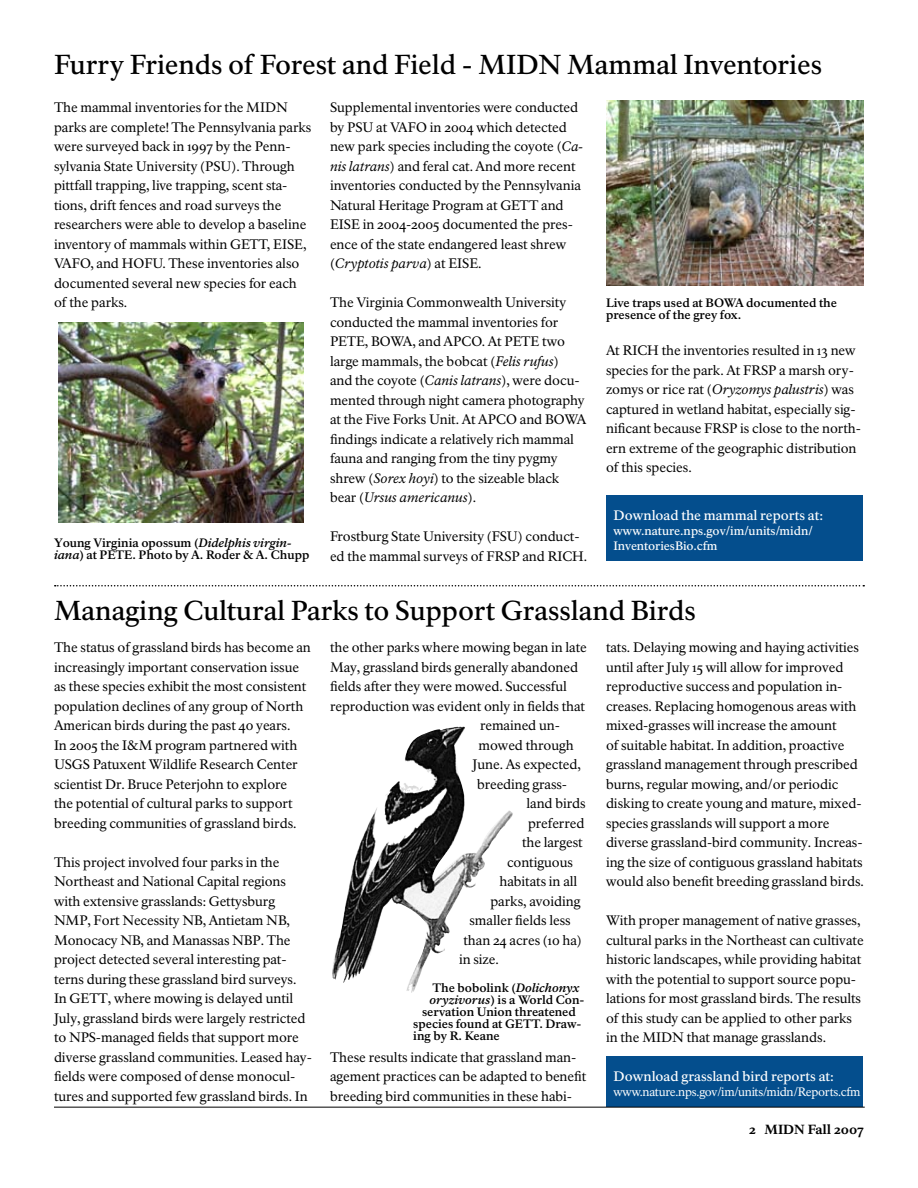
<style>
.page{position:relative;width:918px;height:1188px;background:#fff}
.page>*{position:absolute;margin:0;border:0;box-sizing:border-box;transform-origin:0 0}
.t1{font:500 27px "NPS Rawlinson OT Old";letter-spacing:-.005em;color:#000}
.t2{font:13.5px/19.5px "NPS Rawlinson OT Old";letter-spacing:-.005em;color:#000}
.t3{font:500 13.5px "NPS Rawlinson OT Old";color:#fff}
.t4{font:800 13.05px "NPS Rawlinson OT Old";color:#000}
.t5{font:700 12px/12px "NPS Rawlinson OT Old";letter-spacing:-.005em;color:#000}
.t6{font:500 12px/15px "NPS Rawlinson OT Old";letter-spacing:-.005em;color:#fff}
.t7{font:12px "NPS Rawlinson OT Old";letter-spacing:-.02em;color:#fff}
.s1{font-style:italic}
</style>
<div class="page">
<div style="left:607px;top:1056px;width:256px;height:50px;background:#044e8d"></div>
<img style="left:59px;top:323px;width:245px;height:200px">
<img style="left:332px;top:726px;width:181px;height:267px">
<img style="left:606px;top:101px;width:258px;height:184px">
<div style="left:607px;top:495px;width:256px;height:66px;background:#044e8d"></div>
<svg style="left:55px;top:585px;width:809px;height:1px"></svg>
<hr style="left:54px;top:1107px;width:811px;height:1px;background:#000">
<h1 class="t1" style="left:54px;top:48px;width:770px">Furry Friends of Forest and Field - MIDN Mammal Inventories</h1>
<p class="t2" style="left:54px;top:98px;width:259px">The mammal inventories for the MIDN parks are complete! The Pennsylvania parks were surveyed back in 1997 by the Penn&shy;sylvania State University (PSU). Through pittfall trapping, live trapping, scent sta&shy;tions, drift fences and road surveys the researchers were able to develop a baseline inventory of mammals within GETT, EISE, VAFO, and HOFU. These inventories also documented several new species for each of the parks.</p>
<p class="t2" style="left:330px;top:98px;width:255px">Supplemental inventories were conducted by PSU at VAFO in 2004 which detected new park species including the coyote (<span class="s1">Ca&shy;nis latrans</span>) and feral cat. And more recent inventories conducted by the Pennsylvania Natural Heritage Program at GETT and EISE in 2004-2005 documented the pres&shy;ence of the state endangered least shrew (<span class="s1">Cryptotis parva</span>) at EISE.</p>
<p class="t2" style="left:330px;top:293px;width:258px">The Virginia Commonwealth University conducted the mammal inventories for PETE, BOWA, and APCO. At PETE two large mammals, the bobcat (<span class="s1">Felis rufus</span>)<br>and the coyote (<span class="s1">Canis latrans</span>), were docu&shy;mented through night camera photography at the Five Forks Unit. At APCO and BOWA findings indicate a relatively rich mammal fauna and ranging from the tiny pygmy shrew (<span class="s1">Sorex hoyi</span>) to the sizeable black bear (<span class="s1">Ursus americanus</span>).</p>
<p class="t2" style="left:330px;top:527px;width:259px">Frostburg State University (FSU) conduct&shy;ed the mammal surveys of FRSP and RICH.</p>
<p class="t5" style="left:54px;top:537px;width:257px">Young Virginia opossum (<span class="s1">Didelphis virgin&shy;iana</span>) at PETE. Photo by A. Roder &amp; A. Chupp</p>
<p class="t5" style="left:606px;top:297px;width:233px">Live traps used at BOWA documented the presence of the grey fox.</p>
<p class="t2" style="left:606px;top:341px;width:257px">At RICH the inventories resulted in 13 new species for the park. At FRSP a marsh ory&shy;zomys or rice rat (<span class="s1">Oryzomys palustris</span>) was captured in wetland habitat, especially sig&shy;nificant because FRSP is close to the north&shy;ern extreme of the geographic distribution of this species.</p>
<p class="t3" style="left:614px;top:507px;width:211px">Download the mammal reports at:</p>
<p class="t6" style="left:614px;top:524px;width:201px">www.nature.nps.gov/im/units/midn/<br>InventoriesBio.cfm</p>
<h1 class="t1" style="left:54px;top:595px;width:643px">Managing Cultural Parks to Support Grassland Birds</h1>
<p class="t2" style="left:54px;top:638px;width:258px">The status of grassland birds has become an increasingly important conservation issue as these species exhibit the most consistent population declines of any group of North American birds during the past 40 years.<br>In 2005 the I&amp;M program partnered with USGS Patuxent Wildlife Research Center scientist Dr. Bruce Peterjohn to explore<br>the potential of cultural parks to support breeding communities of grassland birds.</p>
<p class="t2" style="left:54px;top:853px;width:260px">This project involved four parks in the Northeast and National Capital regions with extensive grasslands: Gettysburg NMP, Fort Necessity NB, Antietam NB, Monocacy NB, and Manassas NBP. The project detected several interesting pat&shy;terns during these grassland bird surveys.<br>In GETT, where mowing is delayed until July, grassland birds were largely restricted to NPS-managed fields that support more diverse grassland communities. Leased hay&shy;fields were composed of dense monocul&shy;tures and supported few grassland birds. In</p>
<p class="t2" style="left:330px;top:638px;width:258px">the other parks where mowing began in late</p>
<p class="t2" style="left:330px;top:658px;width:250px">May, grassland birds generally abandoned</p>
<p class="t2" style="left:330px;top:677px;width:238px">fields after they were mowed. Successful</p>
<p class="t2" style="left:330px;top:697px;width:257px">reproduction was evident only in fields that</p>
<p class="t2" style="left:480px;top:716px;width:81px">remained un-</p>
<p class="t2" style="left:478px;top:736px;width:97px">mowed through</p>
<p class="t2" style="left:472px;top:755px;width:110px">June. As expected,</p>
<p class="t2" style="left:477px;top:775px;width:92px">breeding grass-</p>
<p class="t2" style="left:526px;top:794px;width:61px">land birds</p>
<p class="t2" style="left:528px;top:814px;width:58px">preferred</p>
<p class="t2" style="left:522px;top:833px;width:62px">the largest</p>
<p class="t2" style="left:507px;top:853px;width:68px">contiguous</p>
<p class="t2" style="left:500px;top:872px;width:79px">habitats in all</p>
<p class="t2" style="left:490px;top:892px;width:92px">parks, avoiding</p>
<p class="t2" style="left:470px;top:911px;width:103px">smaller fields less</p>
<p class="t2" style="left:464px;top:931px;width:120px">than 24 acres (10 ha)</p>
<p class="t2" style="left:459px;top:950px;width:41px">in size.</p>
<p class="t5" style="left:433px;top:981px;width:148px">The bobolink (<span class="s1">Dolichonyx</span></p>
<p class="t5" style="left:430px;top:993px;width:157px"><span class="s1">oryzivorus</span>) is a World Con-</p>
<p class="t5" style="left:422px;top:1005px;width:155px">servation Union threatened</p>
<p class="t5" style="left:413px;top:1017px;width:170px">species found at GETT. Draw-</p>
<p class="t5" style="left:413px;top:1029px;width:88px">ing by R. Keane</p>
<p class="t2" style="left:330px;top:1048px;width:258px">These results indicate that grassland man&shy;agement practices can be adapted to benefit breeding bird communities in these habi-</p>
<p class="t2" style="left:606px;top:638px;width:259px">tats. Delaying mowing and haying activities until after July 15 will allow for improved reproductive success and population in&shy;creases. Replacing homogenous areas with mixed-grasses will increase the amount<br>of suitable habitat. In addition, proactive grassland management through prescribed burns, regular mowing, and/or periodic disking to create young and mature, mixed&shy;species grasslands will support a more diverse grassland-bird community. Increas&shy;ing the size of contiguous grassland habitats would also benefit breeding grassland birds.</p>
<p class="t2" style="left:606px;top:911px;width:259px">With proper management of native grasses, cultural parks in the Northeast can cultivate historic landscapes, while providing habitat with the potential to support source popu&shy;lations for most grassland birds. The results of this study can be applied to other parks in the MIDN that manage grasslands.</p>
<p class="t3" style="left:614px;top:1068px;width:222px">Download grassland bird reports at:</p>
<p class="t7" style="left:614px;top:1085px;width:249px">www.nature.nps.gov/im/units/midn/Reports.cfm</p>
<p class="t4" style="left:749px;top:1122px;width:116px">2 MIDN Fall 2007</p>
</div>
